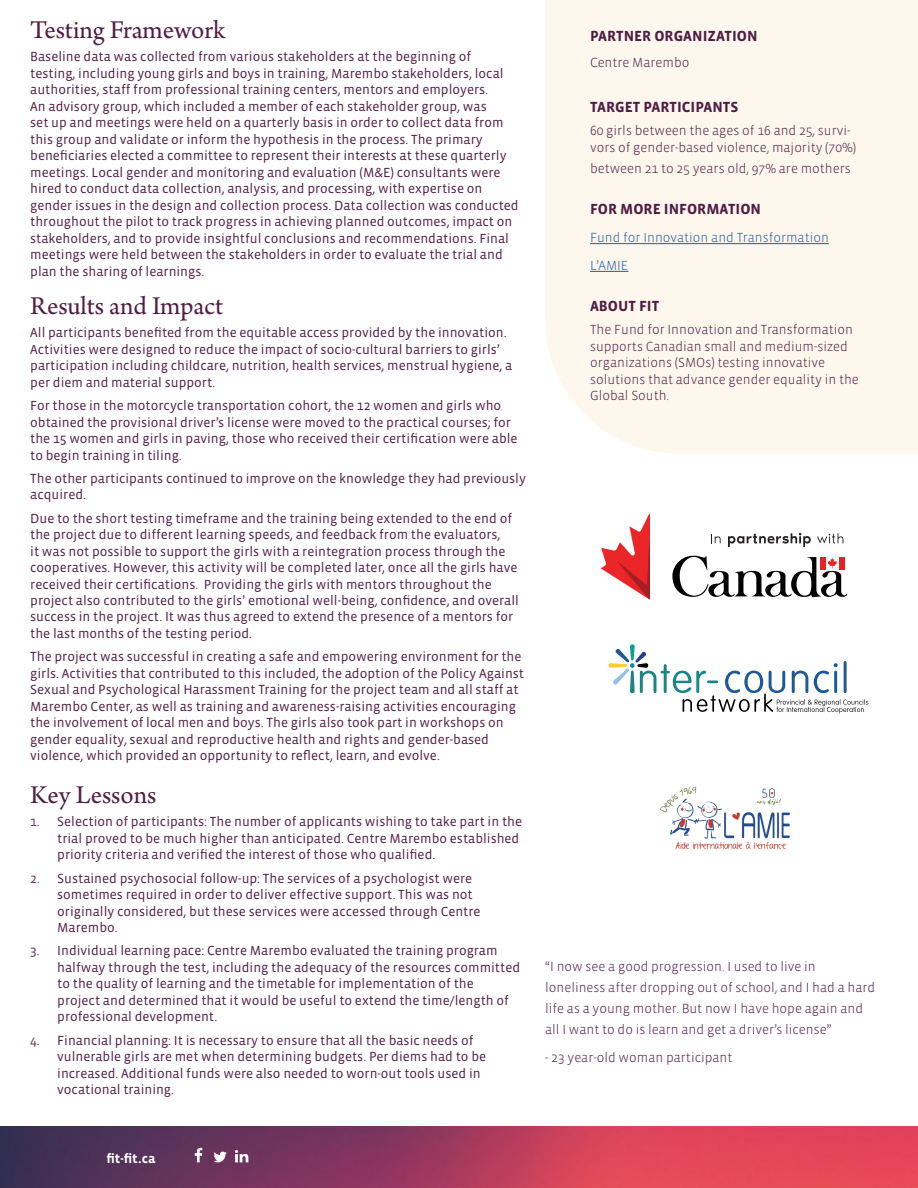
<style>
.page{position:relative;width:918px;height:1188px;background:#fff}
.page>*{position:absolute;margin:0;border:0;box-sizing:border-box;transform-origin:0 0}
.t1{font:27px "Arno Pro";letter-spacing:-.005em;color:#501d42}
.t2{font:700 15px "Vista Sans OTCE";color:#501d42}
.t3{font:13.5px/16.5px "Vista Sans OTCE";color:#501d42}
.t4{font:300 13.5px/16.5px "Vista Sans OTCE";color:#501d42}
.t5{font:300 13.5px/27.8px "Vista Sans OTCE";color:#215e9e}
.t6{font:700 13.5px "Vista Sans OTCE";color:#fff}
.s1{color:#71335f}
</style>
<div class="page">
<div style="left:546px;top:0;width:372px;height:454px;background:#fdf7ee"></div>
<hr style="left:590px;top:243px;width:239px;height:1px;background:#215e9e">
<hr style="left:590px;top:271px;width:38px;height:1px;background:#215e9e">
<svg style="left:601px;top:514px;width:48px;height:85px"></svg>
<svg style="left:672px;top:533px;width:176px;height:65px"></svg>
<svg style="left:609px;top:644px;width:259px;height:70px"></svg>
<img style="left:659px;top:786px;width:131px;height:64px">
<img style="left:0;top:1126px;width:918px;height:62px">
<svg style="left:213px;top:1152px;width:14px;height:10px"></svg>
<svg style="left:195px;top:1148px;width:7px;height:14px"></svg>
<svg style="left:235px;top:1150px;width:13px;height:12px"></svg>
<h1 class="t1" style="left:30px;top:15px;width:197px">Testing Framework</h1>
<p class="t3" style="left:30px;top:48px;width:490px">Baseline data was collected from various stakeholders at the beginning of testing, including young girls and boys in training, Marembo stakeholders, local authorities, staff from professional training centers, mentors and employers.<br>An advisory group, which included a member of each stakeholder group, was<br>set up and meetings were held on a quarterly basis in order to collect data from this group and validate or inform the hypothesis in the process. The primary beneficiaries elected a committee to represent their interests at these quarterly meetings. Local gender and monitoring and evaluation (M&amp;E) consultants were hired to conduct data collection, analysis, and processing, with expertise on gender issues in the design and collection process. Data collection was conducted throughout the pilot to track progress in achieving planned outcomes, impact on stakeholders, and to provide insightful conclusions and recommendations. Final meetings were held between the stakeholders in order to evaluate the trial and plan the sharing of learnings.</p>
<h1 class="t1" style="left:30px;top:291px;width:194px">Results and Impact</h1>
<p class="t3" style="left:30px;top:324px;width:483px">All participants benefited from the equitable access provided by the innovation.<br>Activities were designed to reduce the impact of socio-cultural barriers to girls’ participation including childcare, nutrition, health services, menstrual hygiene, a per diem and material support.</p>
<p class="t3" style="left:30px;top:397px;width:489px">For those in the motorcycle transportation cohort, the 12 women and girls who obtained the provisional driver’s license were moved to the practical courses; for the 15 women and girls in paving, those who received their certification were able to begin training in tiling.</p>
<p class="t3" style="left:30px;top:470px;width:497px">The other participants continued to improve on the knowledge they had previously acquired.</p>
<p class="t3" style="left:30px;top:510px;width:490px">Due to the short testing timeframe and the training being extended to the end of the project due to different learning speeds, and feedback from the evaluators,<br>it was not possible to support the girls with a reintegration process through the cooperatives. However, this activity will be completed later, once all the girls have received their certifications. Providing the girls with mentors throughout the project also contributed to the girls’ emotional well-being, confidence, and overall success in the project. It was thus agreed to extend the presence of a mentors for the last months of the testing period.</p>
<p class="t3" style="left:30px;top:648px;width:495px">The project was successful in creating a safe and empowering environment for the girls. Activities that contributed to this included, the adoption of the Policy Against Sexual and Psychological Harassment Training for the project team and all staff at Marembo Center, as well as training and awareness-raising activities encouraging the involvement of local men and boys. The girls also took part in workshops on gender equality, sexual and reproductive health and rights and gender-based violence, which provided an opportunity to reflect, learn, and evolve.</p>
<h1 class="t1" style="left:30px;top:780px;width:128px">Key Lessons</h1>
<p class="t3" style="left:57px;top:813px;width:466px;text-indent:-27px"><span class="s1">1.</span> Selection of participants: The number of applicants wishing to take part in the trial proved to be much higher than anticipated. Centre Marembo established priority criteria and verified the interest of those who qualified.</p>
<p class="t3" style="left:57px;top:870px;width:425px;text-indent:-27px"><span class="s1">2.</span> Sustained psychosocial follow-up: The services of a psychologist were sometimes required in order to deliver effective support. This was not originally considered, but these services were accessed through Centre Marembo.</p>
<p class="t3" style="left:57px;top:942px;width:464px;text-indent:-27px"><span class="s1">3.</span> Individual learning pace: Centre Marembo evaluated the training program halfway through the test, including the adequacy of the resources committed to the quality of learning and the timetable for implementation of the project and determined that it would be useful to extend the time/length of professional development.</p>
<p class="t3" style="left:57px;top:1032px;width:430px;text-indent:-27px"><span class="s1">4.</span> Financial planning: It is necessary to ensure that all the basic needs of vulnerable girls are met when determining budgets. Per diems had to be increased. Additional funds were also needed to worn-out tools used in vocational training.</p>
<p class="t2" style="left:590px;top:27px;width:169px">PARTNER ORGANIZATION</p>
<p class="t4" style="left:590px;top:54px;width:101px">Centre Marembo</p>
<p class="t2" style="left:590px;top:98px;width:150px">TARGET PARTICIPANTS</p>
<p class="t4" style="left:590px;top:122px;width:268px">60 girls between the ages of 16 and 25, survi&shy;vors of gender-based violence, majority (70%)</p>
<p class="t4" style="left:590px;top:160px;width:262px">between 21 to 25 years old, 97% are mothers</p>
<p class="t2" style="left:590px;top:200px;width:172px">FOR MORE INFORMATION</p>
<p class="t5" style="left:590px;top:223px;width:240px">Fund for Innovation and Transformation<br>L’AMIE</p>
<p class="t2" style="left:590px;top:297px;width:71px">ABOUT FIT</p>
<p class="t4" style="left:590px;top:321px;width:270px">The Fund for Innovation and Transformation supports Canadian small and medium-sized organizations (SMOs) testing innovative solutions that advance gender equality in the Global South.</p>
<p class="t4" style="left:545px;top:956px;width:332px;line-height:21px">“I now see a good progression. I used to live in loneliness after dropping out of school, and I had a hard life as a young mother. But now I have hope again and all I want to do is learn and get a driver’s license”</p>
<p class="t4" style="left:545px;top:1049px;width:189px">- 23 year-old woman participant</p>
<p class="t6" style="left:106px;top:1151px;width:51px">fit-fit.ca</p>
</div>
